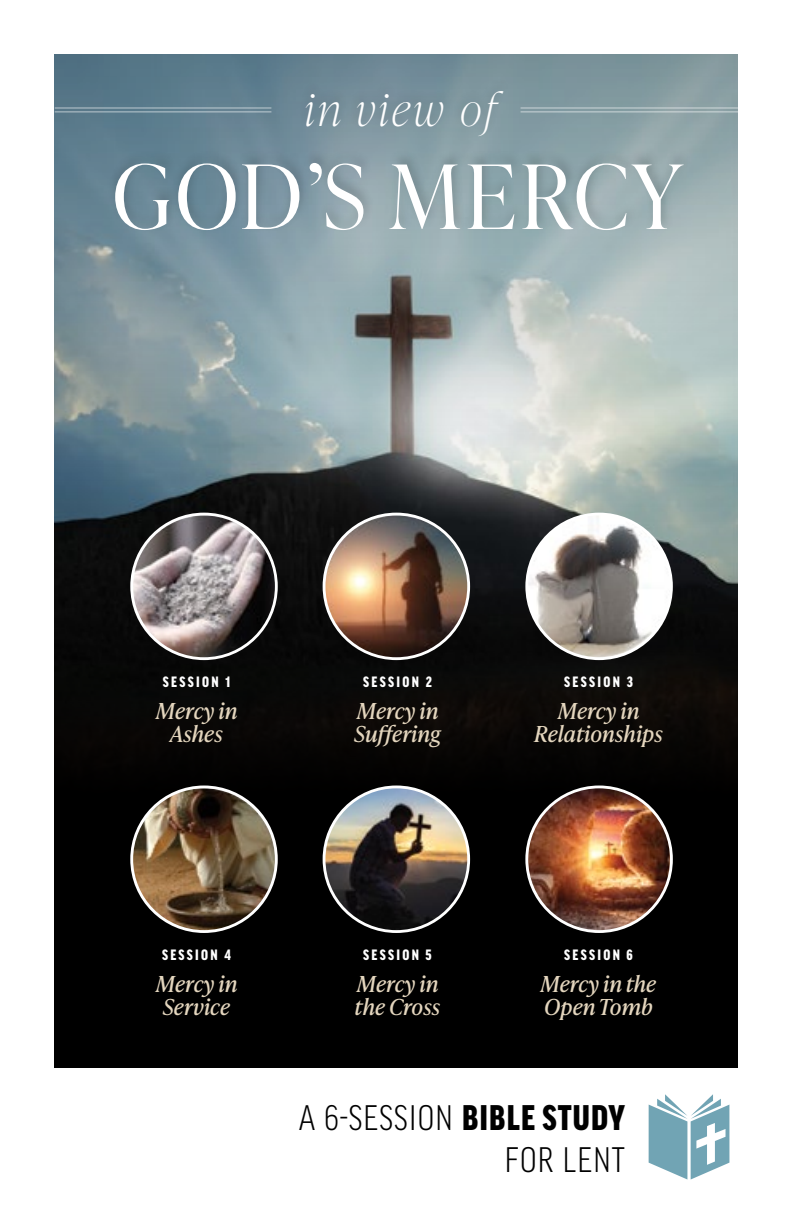
<style>
.page{position:relative;width:792px;height:1224px;background:#fff}
.page>*{position:absolute;margin:0;border:0;box-sizing:border-box;transform-origin:0 0}
.t1{font:300 88.6px "Ivy Presto Display";letter-spacing:.05em;color:#fff}
.t2{font:italic 100 44.6px "Ivy Presto Display";letter-spacing:.08em;color:#fff}
.t3{font:300 condensed 38px/42px "Good Headline Pro";letter-spacing:.03em;color:#000;text-align:right}
.t4{font:italic 22px/22.6px "Ivy Presto Text";letter-spacing:-.025em;color:#e4d6be;text-align:center}
.t5{font:900 condensed 16px "Good Headline Pro";letter-spacing:.145em;color:#fff}
.s1{font-weight:900}
</style>
<div class="page">
<div style="left:55px;top:54px;width:683px;height:1013px;background:#000"></div>
<img style="left:82px;top:673px;width:656px;height:141px">
<svg style="left:55px;top:54px;width:683px;height:619px;background:#768589"></svg>
<div style="left:108px;top:147px;width:585px;height:86px;background:#000;opacity:.18"></div>
<div style="left:297px;top:76px;width:214px;height:63px;background:#000;opacity:.18"></div>
<hr style="left:55px;top:111px;width:216px;height:1px;background:#fff">
<hr style="left:55px;top:108px;width:216px;height:1px;background:#fff">
<hr style="left:521px;top:111px;width:217px;height:1px;background:#fff">
<hr style="left:521px;top:108px;width:217px;height:1px;background:#fff">
<svg style="left:649px;top:1094px;width:80px;height:86px"></svg>
<img style="left:132px;top:514px;width:144px;height:145px;border-radius:72px">
<div style="left:130px;top:513px;width:148px;height:147px;border:3px solid #fff;border-radius:50%"></div>
<img style="left:132px;top:787px;width:144px;height:145px;border-radius:72px">
<div style="left:130px;top:786px;width:148px;height:147px;border:3px solid #fff;border-radius:50%"></div>
<img style="left:324px;top:514px;width:145px;height:145px;border-radius:72px">
<div style="left:323px;top:513px;width:147px;height:147px;border:3px solid #fff;border-radius:50%"></div>
<img style="left:324px;top:787px;width:145px;height:145px;border-radius:72px">
<div style="left:323px;top:786px;width:147px;height:147px;border:3px solid #fff;border-radius:50%"></div>
<img style="left:527px;top:514px;width:144px;height:145px;border-radius:72px">
<div style="left:525px;top:513px;width:148px;height:147px;border:3px solid #fff;border-radius:50%"></div>
<img style="left:527px;top:787px;width:144px;height:145px;border-radius:72px">
<div style="left:525px;top:786px;width:148px;height:147px;border:3px solid #fff;border-radius:50%"></div>
<h2 class="t2" style="left:305px;top:78px;width:193px">in view of</h2>
<h1 class="t1" style="left:113px;top:133px;width:571px">GOD’S MERCY</h1>
<p class="t5" style="left:163px;top:675px;width:69px">SESSION 1</p>
<p class="t4" style="left:156px;top:699px;width:84px">Mercy in<br>Ashes</p>
<p class="t5" style="left:363px;top:675px;width:70px">SESSION 2</p>
<p class="t4" style="left:354px;top:699px;width:89px;text-align:left">Mercy in<br>Suffering</p>
<p class="t5" style="left:564px;top:675px;width:70px">SESSION 3</p>
<p class="t4" style="left:534px;top:699px;width:131px">Mercy in<br>Relationships</p>
<p class="t5" style="left:162px;top:948px;width:70px">SESSION 4</p>
<p class="t4" style="left:156px;top:971px;width:84px">Mercy in<br>Service</p>
<p class="t5" style="left:363px;top:948px;width:70px">SESSION 5</p>
<p class="t4" style="left:354px;top:971px;width:88px;text-align:left">Mercy in the Cross</p>
<p class="t5" style="left:564px;top:948px;width:70px">SESSION 6</p>
<p class="t4" style="left:540px;top:971px;width:118px;text-align:left">Mercy in the<br>Open Tomb</p>
<h3 class="t3" style="left:299px;top:1097px;width:328px">A 6-SESSION <span class="s1">BIBLE STUDY<br></span>FOR LENT</h3>
</div>
